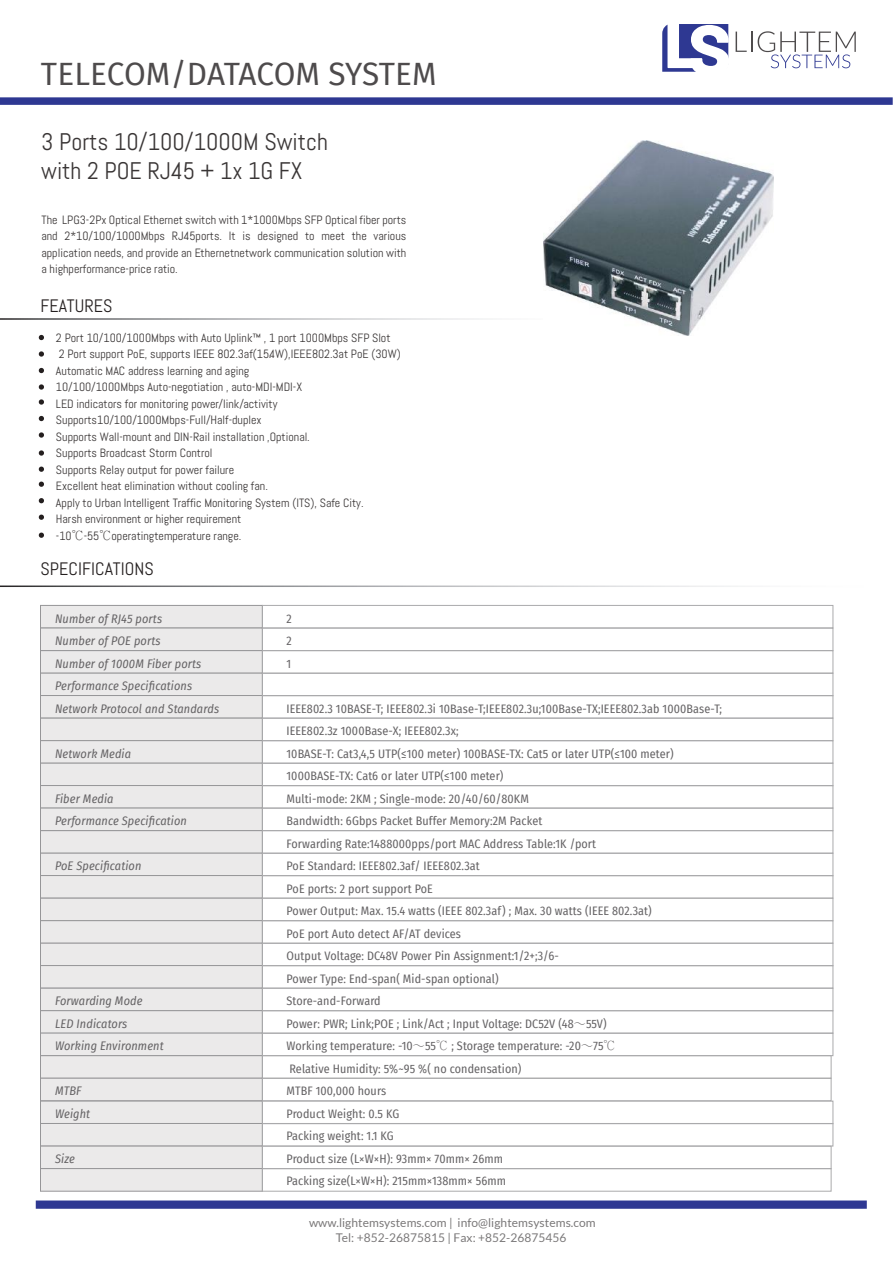
<style>
.page{position:relative;width:893px;height:1263px;background:#fff}
.page>*{position:absolute;margin:0;border:0;box-sizing:border-box;transform-origin:0 0}
.t1{font:31.5px "Fira Sans";letter-spacing:-.005em;color:#4e4b4c}
.t2{font:24px/28.8px "Abel";color:#393535}
.t3{font:18px "Abel";letter-spacing:.005em;color:#241f1f}
.t4{font:italic 12.15px/22.5px "Fira Sans Condensed";letter-spacing:.01em;color:#656365}
.t5{font:12px/22.5px "Fira Sans Condensed";letter-spacing:.01em;color:#656365;text-align:justify}
.t6{font:12px/16.5px "Abel";color:#393535}
.t7{font:12px/14.4px "Lato";letter-spacing:.005em;color:#4e4b4c;text-align:center}
.s1{font-family:"Adobe Ming Std";font-weight:300}
</style>
<div class="page">
<div style="left:36px;top:1200px;width:831px;height:9px;border:8px solid #2e3892"></div>
<svg style="left:662px;top:24px;width:67px;height:48px"></svg>
<svg style="left:736px;top:32px;width:16px;height:20px"></svg>
<svg style="left:758px;top:31px;width:98px;height:37px"></svg>
<div style="left:0;top:97px;width:893px;height:8px;background:#2e3892"></div>
<svg style="left:39px;top:335px;width:5px;height:5px"></svg>
<svg style="left:39px;top:351px;width:5px;height:6px"></svg>
<svg style="left:39px;top:384px;width:5px;height:6px"></svg>
<svg style="left:39px;top:399px;width:5px;height:6px"></svg>
<svg style="left:39px;top:368px;width:5px;height:5px"></svg>
<svg style="left:39px;top:432px;width:5px;height:6px"></svg>
<svg style="left:39px;top:450px;width:5px;height:6px"></svg>
<svg style="left:39px;top:416px;width:5px;height:5px"></svg>
<svg style="left:39px;top:467px;width:5px;height:5px"></svg>
<svg style="left:39px;top:482px;width:5px;height:5px"></svg>
<svg style="left:39px;top:515px;width:5px;height:5px"></svg>
<svg style="left:39px;top:533px;width:5px;height:5px"></svg>
<svg style="left:39px;top:498px;width:5px;height:5px"></svg>
<div style="left:40px;top:605px;width:223px;height:23px;background:#ebeaea;border:1px solid #969698"></div>
<div style="left:262px;top:605px;width:571px;height:23px;border:1px solid #aaaaac"></div>
<div style="left:40px;top:628px;width:223px;height:23px;background:#ebeaea;border:1px solid #969698"></div>
<div style="left:262px;top:628px;width:571px;height:23px;border:1px solid #aaaaac"></div>
<div style="left:40px;top:650px;width:223px;height:23px;background:#ebeaea;border:1px solid #969698"></div>
<div style="left:262px;top:650px;width:571px;height:23px;border:1px solid #aaaaac"></div>
<div style="left:40px;top:673px;width:223px;height:23px;background:#ebeaea;border:1px solid #969698"></div>
<div style="left:262px;top:673px;width:571px;height:23px;border:1px solid #aaaaac"></div>
<div style="left:40px;top:695px;width:223px;height:23px;background:#ebeaea;border:1px solid #969698"></div>
<div style="left:262px;top:695px;width:571px;height:23px;border:1px solid #aaaaac"></div>
<div style="left:40px;top:718px;width:223px;height:23px;background:#ebeaea;border:1px solid #969698"></div>
<div style="left:262px;top:718px;width:571px;height:23px;border:1px solid #aaaaac"></div>
<div style="left:40px;top:740px;width:223px;height:23px;background:#ebeaea;border:1px solid #969698"></div>
<div style="left:262px;top:740px;width:571px;height:23px;border:1px solid #aaaaac"></div>
<div style="left:40px;top:763px;width:223px;height:23px;background:#ebeaea;border:1px solid #969698"></div>
<div style="left:262px;top:763px;width:571px;height:23px;border:1px solid #aaaaac"></div>
<div style="left:40px;top:785px;width:223px;height:23px;background:#ebeaea;border:1px solid #969698"></div>
<div style="left:262px;top:785px;width:571px;height:23px;border:1px solid #aaaaac"></div>
<div style="left:40px;top:808px;width:223px;height:23px;background:#ebeaea;border:1px solid #969698"></div>
<div style="left:262px;top:808px;width:571px;height:23px;border:1px solid #aaaaac"></div>
<div style="left:40px;top:830px;width:223px;height:23px;background:#ebeaea;border:1px solid #969698"></div>
<div style="left:262px;top:830px;width:571px;height:23px;border:1px solid #aaaaac"></div>
<div style="left:40px;top:853px;width:223px;height:23px;background:#ebeaea;border:1px solid #969698"></div>
<div style="left:262px;top:853px;width:571px;height:23px;border:1px solid #aaaaac"></div>
<div style="left:40px;top:875px;width:223px;height:23px;background:#ebeaea;border:1px solid #969698"></div>
<div style="left:262px;top:875px;width:571px;height:23px;border:1px solid #aaaaac"></div>
<div style="left:40px;top:898px;width:223px;height:23px;background:#ebeaea;border:1px solid #969698"></div>
<div style="left:262px;top:898px;width:571px;height:23px;border:1px solid #aaaaac"></div>
<div style="left:40px;top:920px;width:223px;height:23px;background:#ebeaea;border:1px solid #969698"></div>
<div style="left:262px;top:920px;width:571px;height:23px;border:1px solid #aaaaac"></div>
<div style="left:40px;top:943px;width:223px;height:23px;background:#ebeaea;border:1px solid #969698"></div>
<div style="left:262px;top:943px;width:571px;height:23px;border:1px solid #aaaaac"></div>
<div style="left:40px;top:965px;width:223px;height:23px;background:#ebeaea;border:1px solid #969698"></div>
<div style="left:262px;top:965px;width:571px;height:23px;border:1px solid #aaaaac"></div>
<div style="left:40px;top:988px;width:223px;height:23px;background:#ebeaea;border:1px solid #969698"></div>
<div style="left:262px;top:988px;width:571px;height:23px;border:1px solid #aaaaac"></div>
<div style="left:40px;top:1010px;width:223px;height:23px;background:#ebeaea;border:1px solid #969698"></div>
<div style="left:262px;top:1010px;width:571px;height:23px;border:1px solid #aaaaac"></div>
<div style="left:40px;top:1033px;width:223px;height:23px;background:#ebeaea;border:1px solid #969698"></div>
<div style="left:262px;top:1033px;width:571px;height:23px;border:1px solid #aaaaac"></div>
<div style="left:40px;top:1055px;width:223px;height:23px;background:#ebeaea;border:1px solid #969698"></div>
<div style="left:262px;top:1055px;width:569px;height:23px;border:1px solid #aaaaac"></div>
<div style="left:40px;top:1078px;width:223px;height:23px;background:#ebeaea;border:1px solid #969698"></div>
<div style="left:262px;top:1078px;width:569px;height:23px;border:1px solid #aaaaac"></div>
<div style="left:40px;top:1101px;width:223px;height:23px;background:#ebeaea;border:1px solid #969698"></div>
<div style="left:262px;top:1101px;width:571px;height:23px;border:1px solid #aaaaac"></div>
<div style="left:40px;top:1123px;width:223px;height:23px;background:#ebeaea;border:1px solid #969698"></div>
<div style="left:262px;top:1123px;width:571px;height:23px;border:1px solid #aaaaac"></div>
<div style="left:40px;top:1146px;width:223px;height:23px;background:#ebeaea;border:1px solid #969698"></div>
<div style="left:262px;top:1146px;width:569px;height:23px;border:1px solid #aaaaac"></div>
<div style="left:40px;top:1168px;width:223px;height:23px;background:#ebeaea;border:1px solid #969698"></div>
<div style="left:262px;top:1168px;width:569px;height:23px;border:1px solid #aaaaac"></div>
<img style="left:544px;top:140px;width:229px;height:195px">
<h1 class="t1" style="left:41px;top:50px;width:397px">TELECOM/DATACOM SYSTEM</h1>
<h2 class="t2" style="left:41px;top:127px;width:288px">3 Ports 10/100/1000M Switch with 2 POE RJ45 + 1x 1G FX</h2>
<p class="t6" style="left:41px;top:211px;width:366px;text-align:justify">The LPG3-2Px Optical Ethernet switch with 1*1000Mbps SFP Optical fiber ports and 2*10/100/1000Mbps RJ45ports. It is designed to meet the various application needs, and provide an Ethernetnetwork communication solution with a highperformance-price ratio.</p>
<h3 class="t3" style="left:40px;top:294px;width:74px">FEATURES</h3>
<p class="t6" style="left:56px;top:329px;width:346px">2 Port 10/100/1000Mbps with Auto Uplink™ , 1 port 1000Mbps SFP Slot<br>2 Port support PoE, supports IEEE 802.3af(15.4W),IEEE802.3at PoE (30W)<br>Automatic MAC address learning and aging<br>10/100/1000Mbps Auto-negotiation , auto-MDI-MDI-X<br>LED indicators for monitoring power/link/activity Supports10/100/1000Mbps-Full/Half-duplex<br>Supports Wall-mount and DIN-Rail installation ,Optional.<br>Supports Broadcast Storm Control<br>Supports Relay output for power failure<br>Excellent heat elimination without cooling fan.<br>Apply to Urban Intelligent Traffic Monitoring System (ITS), Safe City.<br>Harsh environment or higher requirement<br>-10<span class="s1">℃</span>-55<span class="s1">℃</span>operatingtemperature range.</p>
<h3 class="t3" style="left:40px;top:557px;width:115px">SPECIFICATIONS</h3>
<p class="t4" style="left:55px;top:607px;width:165px">Number of RJ45 ports<br>Number of POE ports<br>Number of 1000M Fiber ports<br>Performance Specifications<br>Network Protocol and Standards</p>
<p class="t4" style="left:55px;top:742px;width:77px">Network Media</p>
<p class="t4" style="left:55px;top:787px;width:133px">Fiber Media<br>Performance Specification</p>
<p class="t4" style="left:55px;top:854px;width:88px">PoE Specification</p>
<p class="t4" style="left:55px;top:989px;width:110px">Forwarding Mode<br>LED Indicators<br>Working Environment</p>
<p class="t4" style="left:55px;top:1079px;width:36px">MTBF<br>Weight</p>
<p class="t4" style="left:55px;top:1147px;width:21px">Size</p>
<p class="t5" style="left:287px;top:607px;width:7px">2<br>2<br>1</p>
<p class="t5" style="left:287px;top:697px;width:437px;text-align:left">IEEE802.3 10BASE-T; IEEE802.3i 10Base-T;IEEE802.3u;100Base-TX;IEEE802.3ab 1000Base-T; IEEE802.3z 1000Base-X; IEEE802.3x;<br>10BASE-T: Cat3,4,5 UTP(≤100 meter) 100BASE-TX: Cat5 or later UTP(≤100 meter)<br>1000BASE-TX: Cat6 or later UTP(≤100 meter)<br>Multi-mode: 2KM ; Single-mode: 20/40/60/80KM<br>Bandwidth: 6Gbps Packet Buffer Memory:2M Packet<br>Forwarding Rate:1488000pps/port MAC Address Table:1K /port<br>PoE Standard: IEEE802.3af/ IEEE802.3at<br>PoE ports: 2 port support PoE<br>Power Output: Max. 15.4 watts (IEEE 802.3af) ; Max. 30 watts (IEEE 802.3at)<br>PoE port Auto detect AF/AT devices<br>Output Voltage: DC48V Power Pin Assignment:1/2+;3/6-<br>Power Type: End-span( Mid-span optional)<br>Store-and-Forward<br>Power: PWR; Link;POE ; Link/Act ; Input Voltage: DC52V (48<span class="s1">∼</span>55V)<br>Working temperature: -10<span class="s1">∼</span>55<span class="s1">℃</span> ; Storage temperature: -20<span class="s1">∼</span>75<span class="s1">℃<br></span>Relative Humidity: 5%~95 %( no condensation)<br>MTBF 100,000 hours<br>Product Weight: 0.5 KG<br>Packing weight: 1.1 KG<br>Product size (L×W×H): 93mm× 70mm× 26mm<br>Packing size(L×W×H): 215mm×138mm× 56mm</p>
<p class="t7" style="left:309px;top:1215px;width:288px">www.lightemsystems.com | info@lightemsystems.com<br>Tel: +852-26875815 | Fax: +852-26875456</p>
</div>
